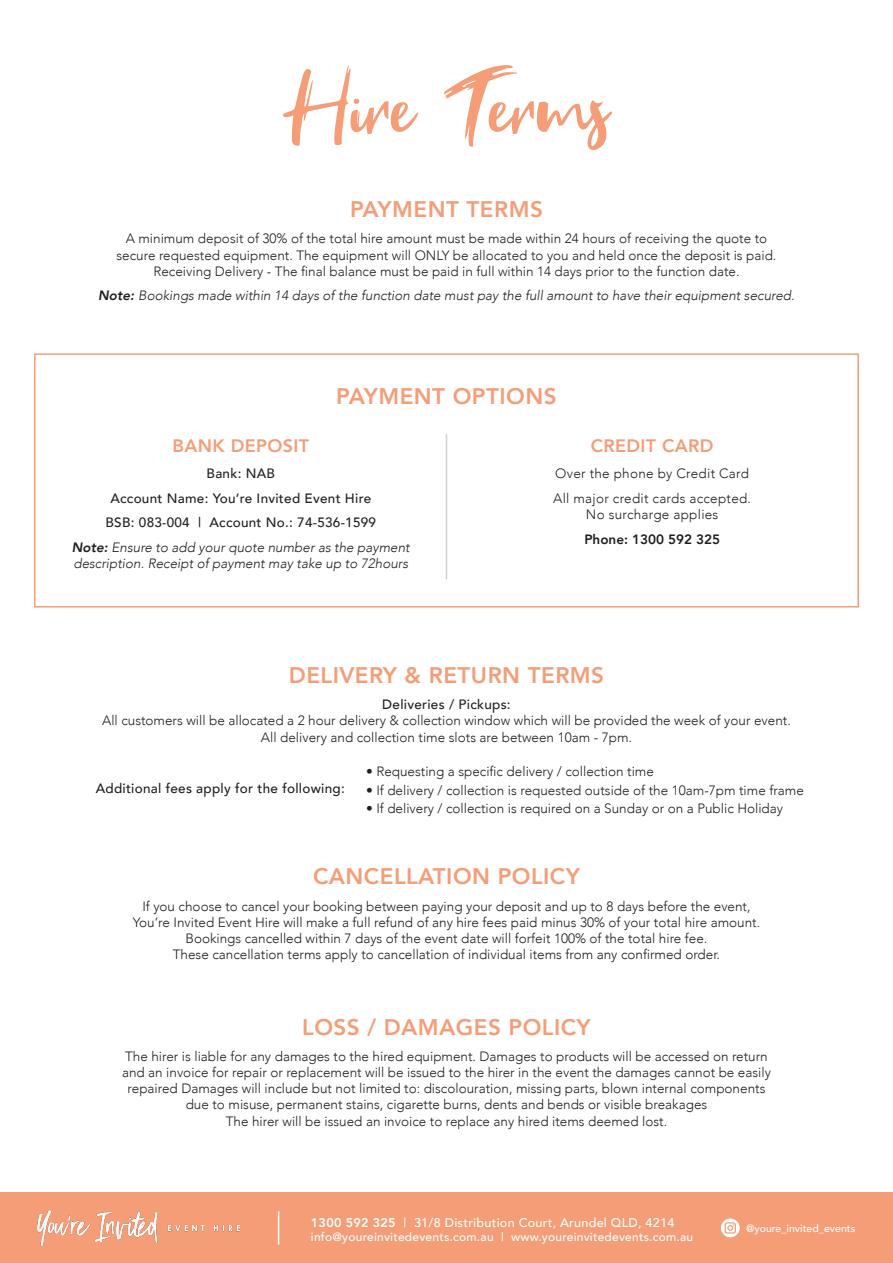
<style>
.page{position:relative;width:893px;height:1263px;background:#fff}
.page>*{position:absolute;margin:0;border:0;box-sizing:border-box;transform-origin:0 0}
.t1{font:106.05px "Fake Serif";color:#f49d77}
.t2{font:800 22.5px "Avenir";letter-spacing:.02em;color:#f49d77}
.t3{font:800 18px "Avenir";letter-spacing:.02em;color:#f49d77}
.t4{font:300 13.5px/16.2px "Avenir";color:#231f20;text-align:center}
.t5{font:italic 300 13.5px/16.2px "Avenir";color:#231f20}
.t6{font:500 13.5px "Avenir";letter-spacing:.02em;color:#231f20}
.t7{font:300 13.5px/16.2px "Avenir";letter-spacing:.02em;color:#231f20;text-align:center}
.t8{font:800 13.5px "Avenir";color:#231f20}
.t9{font:500 12.6px "Avenir";letter-spacing:.02em;color:#fff}
.t10{font:500 12px "Avenir";letter-spacing:.02em;color:#fff}
.t11{font:500 10.5px "Avenir";color:#fff}
.s1{font-weight:800}
</style>
<div class="page">
<div style="left:0;top:1193px;width:893px;height:70px;background:#f49d77"></div>
<img style="left:38px;top:1210px;width:201px;height:36px">
<hr style="left:278px;top:1211px;width:1px;height:33px;background:#fff">
<svg style="left:721px;top:1218px;width:19px;height:19px"></svg>
<hr style="left:446px;top:434px;width:1px;height:145px;background:#d1d2d4">
<div style="left:34px;top:353px;width:825px;height:254px;border:2px solid #f49d77"></div>
<p class="t1" style="left:283px;top:50px;width:328px">Hire Terms</p>
<p class="t2" style="left:350px;top:192px;width:194px">PAYMENT TERMS</p>
<p class="t4" style="left:117px;top:231px;width:661px">A minimum deposit of 30% of the total hire amount must be made within 24 hours of receiving the quote to secure requested equipment. The equipment will ONLY be allocated to you and held once the deposit is paid.</p>
<p class="t4" style="left:153px;top:263px;width:588px">Receiving Delivery - The final balance must be paid in full within 14 days prior to the function date.</p>
<p class="t5" style="left:98px;top:288px;width:698px"><span class="s1">Note:</span> Bookings made within 14 days of the function date must pay the full amount to have their equipment secured.</p>
<p class="t3" style="left:172px;top:431px;width:138px">BANK DEPOSIT</p>
<p class="t2" style="left:336px;top:379px;width:222px">PAYMENT OPTIONS</p>
<p class="t3" style="left:591px;top:431px;width:124px">CREDIT CARD</p>
<p class="t6" style="left:207px;top:462px;width:70px">Bank: NAB</p>
<p class="t6" style="left:110px;top:486px;width:262px">Account Name: You’re Invited Event Hire</p>
<p class="t6" style="left:106px;top:511px;width:272px">BSB: 083-004 | Account No.: 74-536-1599</p>
<p class="t5" style="left:72px;top:539px;width:339px"><span class="s1">Note:</span> Ensure to add your quote number as the payment description. Receipt of payment may take up to 72hours</p>
<p class="t7" style="left:555px;top:465px;width:195px">Over the phone by Credit Card</p>
<p class="t7" style="left:553px;top:490px;width:199px">All major credit cards accepted.<br>No surcharge applies</p>
<p class="t8" style="left:584px;top:528px;width:137px">Phone: 1300 592 325</p>
<p class="t2" style="left:289px;top:658px;width:317px">DELIVERY &amp; RETURN TERMS</p>
<p class="t6" style="left:382px;top:693px;width:130px">Deliveries / Pickups:</p>
<p class="t4" style="left:102px;top:713px;width:690px">All customers will be allocated a 2 hour delivery &amp; collection window which will be provided the week of your event.</p>
<p class="t4" style="left:261px;top:729px;width:373px">All delivery and collection time slots are between 10am - 7pm.</p>
<p class="t6" style="left:96px;top:776px;width:251px">Additional fees apply for the following:</p>
<p class="t4" style="left:366px;top:763px;width:289px">• Requesting a specific delivery / collection time</p>
<p class="t4" style="left:366px;top:782px;width:439px">• If delivery / collection is requested outside of the 10am-7pm time frame</p>
<p class="t4" style="left:366px;top:800px;width:419px">• If delivery / collection is required on a Sunday or on a Public Holiday</p>
<p class="t2" style="left:313px;top:859px;width:268px">CANCELLATION POLICY</p>
<p class="t4" style="left:133px;top:898px;width:629px">If you choose to cancel your booking between paying your deposit and up to 8 days before the event,<br>You’re Invited Event Hire will make a full refund of any hire fees paid minus 30% of your total hire amount.</p>
<p class="t4" style="left:173px;top:930px;width:549px">Bookings cancelled within 7 days of the event date will forfeit 100% of the total hire fee.<br>These cancellation terms apply to cancellation of individual items from any confirmed order.</p>
<p class="t2" style="left:302px;top:1009px;width:290px">LOSS / DAMAGES POLICY</p>
<p class="t4" style="left:122px;top:1048px;width:650px">The hirer is liable for any damages to the hired equipment. Damages to products will be accessed on return and an invoice for repair or replacement will be issued to the hirer in the event the damages cannot be easily repaired Damages will include but not limited to: discolouration, missing parts, blown internal components due to misuse, permanent stains, cigarette burns, dents and bends or visible breakages</p>
<p class="t4" style="left:226px;top:1113px;width:443px">The hirer will be issued an invoice to replace any hired items deemed lost.</p>
<p class="t9" style="left:311px;top:1212px;width:365px"><span class="s1">1300 592 325</span> | 31/8 Distribution Court, Arundel QLD, 4214</p>
<p class="t10" style="left:311px;top:1227px;width:384px">info@youreinvitedevents.com.au | www.youreinvitedevents.com.au</p>
<p class="t11" style="left:746px;top:1219px;width:111px">@youre_invited_events</p>
</div>
